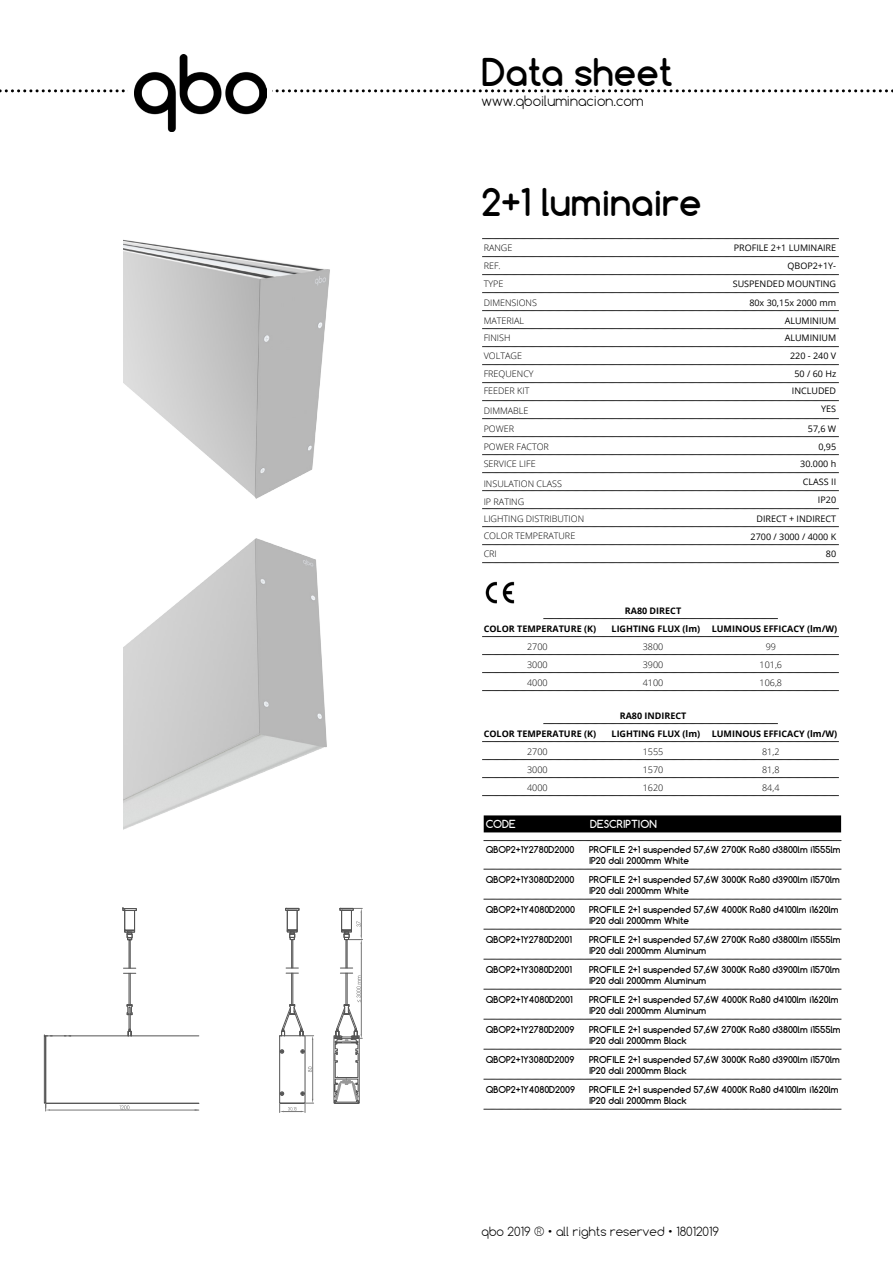
<style>
.page{position:relative;width:893px;height:1263px;background:#fff}
.page>*{position:absolute;margin:0;border:0;box-sizing:border-box;transform-origin:0 0}
.t1{font:700 36px "Comfortaa";color:#000}
.t2{font:300 13.5px "Comfortaa";color:#000}
.t3{font:300 12px "Comfortaa";color:#000}
.t4{font:700 10.5px "Comfortaa";color:#fff}
.t5{font:700 9px/10.8px "Comfortaa";color:#000}
.t6{font:300 9px/17.9px "Open Sans";color:#000}
.t7{font:700 9px "Open Sans";color:#000}
.t8{font:9px/18px "Open Sans";color:#000;text-align:center}
.t9{font:9px "Open Sans";color:#000100}
</style>
<div class="page">
<svg style="left:1px;top:89px;width:892px;height:3px"></svg>
<div style="left:129px;top:19px;width:143px;height:143px;background:#fff"></div>
<svg style="left:482px;top:238px;width:357px;height:1px"></svg>
<img style="left:134px;top:54px;width:132px;height:77px">
<div style="left:484px;top:815px;width:357px;height:17px;background:#000"></div>
<svg style="left:482px;top:256px;width:357px;height:1px"></svg>
<svg style="left:482px;top:274px;width:357px;height:1px"></svg>
<svg style="left:482px;top:292px;width:357px;height:1px"></svg>
<svg style="left:482px;top:310px;width:357px;height:1px"></svg>
<svg style="left:482px;top:346px;width:357px;height:1px"></svg>
<svg style="left:482px;top:364px;width:357px;height:1px"></svg>
<svg style="left:482px;top:382px;width:357px;height:1px"></svg>
<svg style="left:482px;top:400px;width:357px;height:1px"></svg>
<svg style="left:482px;top:418px;width:357px;height:1px"></svg>
<svg style="left:482px;top:436px;width:357px;height:1px"></svg>
<svg style="left:482px;top:454px;width:357px;height:1px"></svg>
<svg style="left:482px;top:472px;width:357px;height:1px"></svg>
<svg style="left:482px;top:544px;width:357px;height:1px"></svg>
<svg style="left:482px;top:562px;width:357px;height:1px"></svg>
<svg style="left:484px;top:840px;width:357px;height:1px"></svg>
<svg style="left:482px;top:490px;width:357px;height:1px"></svg>
<svg style="left:482px;top:526px;width:357px;height:1px"></svg>
<svg style="left:482px;top:508px;width:357px;height:1px"></svg>
<img style="left:485px;top:582px;width:30px;height:21px">
<svg style="left:484px;top:869px;width:357px;height:1px"></svg>
<svg style="left:484px;top:899px;width:357px;height:1px"></svg>
<svg style="left:484px;top:929px;width:357px;height:1px"></svg>
<svg style="left:484px;top:959px;width:357px;height:1px"></svg>
<svg style="left:484px;top:989px;width:357px;height:1px"></svg>
<svg style="left:484px;top:1019px;width:357px;height:1px"></svg>
<svg style="left:484px;top:1049px;width:357px;height:1px"></svg>
<svg style="left:484px;top:1079px;width:357px;height:1px"></svg>
<svg style="left:484px;top:1109px;width:357px;height:1px"></svg>
<svg style="left:482px;top:328px;width:357px;height:1px"></svg>
<img style="left:123px;top:538px;width:204px;height:292px">
<img style="left:123px;top:239px;width:207px;height:260px">
<hr style="left:129px;top:973px;width:1px;height:32px;background:#545454">
<hr style="left:130px;top:973px;width:1px;height:32px;background:#545454">
<hr style="left:46px;top:1035px;width:153px;height:1px;background:#545454">
<svg style="left:127px;top:1005px;width:5px;height:31px"></svg>
<div style="left:125px;top:910px;width:10px;height:20px;border:1px solid #545454"></div>
<svg style="left:123px;top:908px;width:13px;height:3px"></svg>
<svg style="left:123px;top:930px;width:13px;height:44px"></svg>
<hr style="left:46px;top:1103px;width:153px;height:1px;background:#545454">
<div style="left:44px;top:1036px;width:2px;height:67px;border:1px solid #545454"></div>
<hr style="left:50px;top:1110px;width:149px;height:1px;background:#767676">
<svg style="left:45px;top:1103px;width:5px;height:8px"></svg>
<svg style="left:120px;top:1105px;width:9px;height:4px"></svg>
<hr style="left:312px;top:1040px;width:1px;height:59px;background:#767676">
<svg style="left:308px;top:1066px;width:4px;height:6px"></svg>
<div style="left:287px;top:910px;width:10px;height:20px;border:1px solid #545454"></div>
<svg style="left:286px;top:908px;width:13px;height:3px"></svg>
<svg style="left:287px;top:930px;width:10px;height:10px"></svg>
<hr style="left:291px;top:973px;width:1px;height:31px;background:#545454">
<div style="left:291px;top:939px;width:2px;height:29px;border:1px solid #545454"></div>
<hr style="left:293px;top:973px;width:1px;height:31px;background:#545454">
<svg style="left:286px;top:968px;width:12px;height:6px"></svg>
<svg style="left:280px;top:1004px;width:34px;height:36px"></svg>
<svg style="left:280px;top:1049px;width:4px;height:4px"></svg>
<svg style="left:301px;top:1049px;width:4px;height:4px"></svg>
<svg style="left:334px;top:908px;width:28px;height:196px"></svg>
<svg style="left:279px;top:1091px;width:35px;height:21px"></svg>
<svg style="left:482px;top:636px;width:357px;height:1px"></svg>
<svg style="left:482px;top:672px;width:357px;height:1px"></svg>
<svg style="left:482px;top:654px;width:357px;height:1px"></svg>
<svg style="left:482px;top:690px;width:357px;height:1px"></svg>
<svg style="left:544px;top:618px;width:234px;height:1px"></svg>
<svg style="left:482px;top:741px;width:357px;height:1px"></svg>
<svg style="left:482px;top:777px;width:357px;height:1px"></svg>
<svg style="left:482px;top:759px;width:357px;height:1px"></svg>
<svg style="left:482px;top:795px;width:357px;height:1px"></svg>
<svg style="left:544px;top:723px;width:234px;height:1px"></svg>
<h1 class="t1" style="left:482px;top:49px;width:193px">Data sheet</h1>
<h2 class="t2" style="left:482px;top:92px;width:163px">www.qboiluminacion.com</h2>
<h1 class="t1" style="left:482px;top:179px;width:222px">2+1 luminaire</h1>
<p class="t6" style="left:484px;top:239px;width:30px">RANGE</p>
<p class="t9" style="left:734px;top:242px;width:104px">PROFILE 2+1 LUMINAIRE</p>
<p class="t6" style="left:484px;top:256px;width:18px">REF.</p>
<p class="t8" style="left:787px;top:256px;width:50px">QBOP2+1Y-</p>
<p class="t6" style="left:484px;top:274px;width:21px">TYPE</p>
<p class="t9" style="left:733px;top:277px;width:105px">SUSPENDED MOUNTING</p>
<p class="t6" style="left:484px;top:293px;width:55px">DIMENSIONS</p>
<p class="t8" style="left:749px;top:293px;width:88px">80x 30,15x 2000 mm</p>
<p class="t6" style="left:484px;top:311px;width:42px">MATERIAL</p>
<p class="t8" style="left:785px;top:311px;width:53px">ALUMINIUM</p>
<p class="t6" style="left:484px;top:329px;width:28px">FINISH</p>
<p class="t8" style="left:785px;top:329px;width:53px">ALUMINIUM</p>
<p class="t6" style="left:484px;top:346px;width:51px">VOLTAGE<br>FREQUENCY</p>
<p class="t6" style="left:484px;top:402px;width:46px">DIMMABLE</p>
<p class="t6" style="left:484px;top:437px;width:67px">POWER FACTOR</p>
<p class="t6" style="left:484px;top:474px;width:80px">INSULATION CLASS</p>
<p class="t8" style="left:790px;top:347px;width:48px">220 - 240 V<br>50 / 60 Hz</p>
<p class="t8" style="left:821px;top:400px;width:16px">YES</p>
<p class="t6" style="left:484px;top:382px;width:47px">FEEDER KIT</p>
<p class="t8" style="left:792px;top:382px;width:46px">INCLUDED</p>
<p class="t6" style="left:484px;top:419px;width:32px">POWER</p>
<p class="t8" style="left:808px;top:419px;width:30px">57,6 W</p>
<p class="t8" style="left:818px;top:437px;width:19px">0,95</p>
<p class="t8" style="left:803px;top:473px;width:35px">CLASS II</p>
<p class="t6" style="left:484px;top:455px;width:53px">SERVICE LIFE</p>
<p class="t8" style="left:800px;top:455px;width:37px">30.000 h</p>
<p class="t6" style="left:484px;top:492px;width:42px">IP RATING</p>
<p class="t8" style="left:818px;top:491px;width:20px">IP20</p>
<p class="t6" style="left:484px;top:510px;width:102px">LIGHTING DISTRIBUTION</p>
<p class="t8" style="left:756px;top:510px;width:81px">DIRECT + INDIRECT</p>
<p class="t6" style="left:484px;top:526px;width:93px">COLOR TEMPERATURE</p>
<p class="t8" style="left:751px;top:528px;width:87px">2700 / 3000 / 4000 K</p>
<p class="t6" style="left:484px;top:544px;width:15px">CRI</p>
<p class="t8" style="left:826px;top:544px;width:12px">80</p>
<p class="t7" style="left:625px;top:604px;width:58px">RA80 DIRECT</p>
<p class="t7" style="left:484px;top:622px;width:114px">COLOR TEMPERATURE (K)</p>
<p class="t7" style="left:612px;top:622px;width:90px">LIGHTING FLUX (lm)</p>
<p class="t7" style="left:712px;top:622px;width:127px">LUMINOUS EFFICACY (lm/W)</p>
<p class="t6" style="left:527px;top:638px;width:22px">2700</p>
<p class="t6" style="left:643px;top:638px;width:22px">3800</p>
<p class="t6" style="left:766px;top:638px;width:12px">99</p>
<p class="t6" style="left:527px;top:656px;width:22px">3000</p>
<p class="t6" style="left:643px;top:656px;width:22px">3900</p>
<p class="t6" style="left:760px;top:656px;width:24px">101,6</p>
<p class="t6" style="left:527px;top:674px;width:22px">4000</p>
<p class="t6" style="left:643px;top:674px;width:22px">4100</p>
<p class="t6" style="left:760px;top:674px;width:24px">106,8</p>
<p class="t7" style="left:620px;top:709px;width:68px">RA80 INDIRECT</p>
<p class="t7" style="left:484px;top:727px;width:114px">COLOR TEMPERATURE (K)</p>
<p class="t7" style="left:612px;top:727px;width:90px">LIGHTING FLUX (lm)</p>
<p class="t7" style="left:712px;top:727px;width:127px">LUMINOUS EFFICACY (lm/W)</p>
<p class="t6" style="left:527px;top:743px;width:22px">2700</p>
<p class="t6" style="left:643px;top:743px;width:22px">1555</p>
<p class="t6" style="left:762px;top:743px;width:19px">81,2</p>
<p class="t6" style="left:527px;top:761px;width:22px">3000</p>
<p class="t6" style="left:643px;top:761px;width:22px">1570</p>
<p class="t6" style="left:762px;top:761px;width:19px">81,8</p>
<p class="t6" style="left:527px;top:779px;width:22px">4000</p>
<p class="t6" style="left:643px;top:779px;width:22px">1620</p>
<p class="t6" style="left:762px;top:779px;width:19px">84,4</p>
<p class="t4" style="left:486px;top:817px;width:31px">CODE</p>
<p class="t4" style="left:590px;top:817px;width:68px">DESCRIPTION</p>
<p class="t5" style="left:486px;top:844px;width:90px">QBOP2+1Y2780D2000</p>
<p class="t5" style="left:589px;top:844px;width:253px">PROFILE 2+1 suspended 57,6W 2700K Ra80 d3800lm i1555lm<br>IP20 dali 2000mm White</p>
<p class="t5" style="left:486px;top:874px;width:90px">QBOP2+1Y3080D2000</p>
<p class="t5" style="left:589px;top:874px;width:252px">PROFILE 2+1 suspended 57,6W 3000K Ra80 d3900lm i1570lm<br>IP20 dali 2000mm White</p>
<p class="t5" style="left:486px;top:904px;width:91px">QBOP2+1Y4080D2000</p>
<p class="t5" style="left:589px;top:904px;width:251px">PROFILE 2+1 suspended 57,6W 4000K Ra80 d4100lm i1620lm<br>IP20 dali 2000mm White</p>
<p class="t5" style="left:486px;top:934px;width:87px">QBOP2+1Y2780D2001</p>
<p class="t5" style="left:589px;top:934px;width:253px">PROFILE 2+1 suspended 57,6W 2700K Ra80 d3800lm i1555lm<br>IP20 dali 2000mm Aluminum</p>
<p class="t5" style="left:486px;top:964px;width:87px">QBOP2+1Y3080D2001</p>
<p class="t5" style="left:589px;top:964px;width:252px">PROFILE 2+1 suspended 57,6W 3000K Ra80 d3900lm i1570lm<br>IP20 dali 2000mm Aluminum</p>
<p class="t5" style="left:486px;top:994px;width:88px">QBOP2+1Y4080D2001</p>
<p class="t5" style="left:589px;top:994px;width:251px">PROFILE 2+1 suspended 57,6W 4000K Ra80 d4100lm i1620lm<br>IP20 dali 2000mm Aluminum</p>
<p class="t5" style="left:486px;top:1024px;width:90px">QBOP2+1Y2780D2009</p>
<p class="t5" style="left:589px;top:1024px;width:253px">PROFILE 2+1 suspended 57,6W 2700K Ra80 d3800lm i1555lm<br>IP20 dali 2000mm Black</p>
<p class="t5" style="left:486px;top:1054px;width:90px">QBOP2+1Y3080D2009</p>
<p class="t5" style="left:589px;top:1054px;width:252px">PROFILE 2+1 suspended 57,6W 3000K Ra80 d3900lm i1570lm<br>IP20 dali 2000mm Black</p>
<p class="t5" style="left:486px;top:1084px;width:91px">QBOP2+1Y4080D2009</p>
<p class="t5" style="left:589px;top:1084px;width:251px">PROFILE 2+1 suspended 57,6W 4000K Ra80 d4100lm i1620lm<br>IP20 dali 2000mm Black</p>
<h3 class="t3" style="left:482px;top:1223px;width:239px">qbo 2019 ® • all rights reserved • 18012019</h3>
</div>
